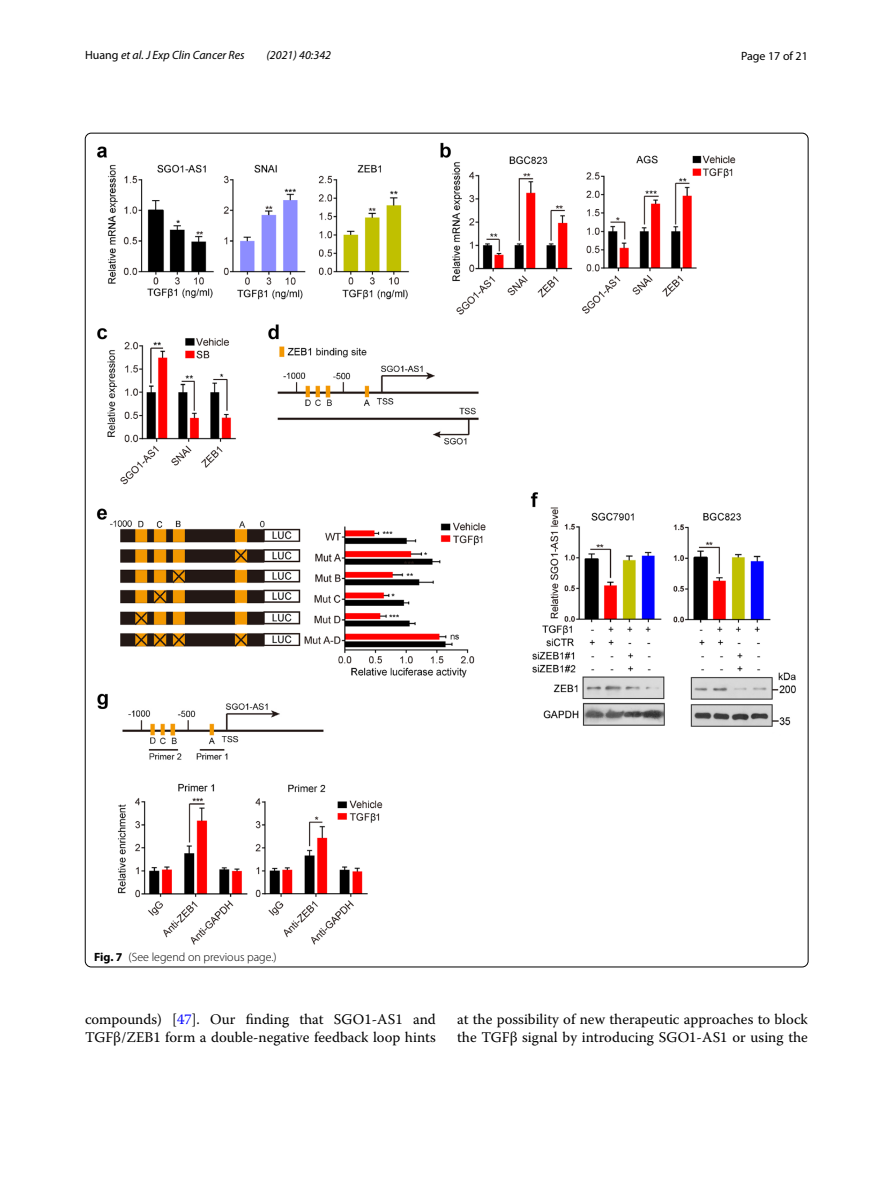
<style>
.page{position:relative;width:893px;height:1187px;background:#fff}
.page>*{position:absolute;margin:0;border:0;box-sizing:border-box;transform-origin:0 0}
.t1{font:14.7px/18px "Warnock Pro";color:#000}
.t2{font:italic 12px "Myriad Pro";color:#000}
.t3{font:300 12px "Myriad Pro";color:#000}
.t4{font:12px "Myriad Pro";color:#000}
.s1{font-style:normal}
.s2{font-weight:700}
.s3{color:#00f}
</style>
<div class="page">
<img style="left:96px;top:142px;width:700px;height:803px">
<p class="t2" style="left:85px;top:48px;width:161px"><span class="s1">Huang</span> et al. J Exp Clin Cancer Res</p>
<p class="t2" style="left:266px;top:48px;width:66px">(2021) 40:342</p>
<p class="t4" style="left:741px;top:48px;width:68px">Page 17 of 21</p>
<p class="t3" style="left:94px;top:950px;width:184px"><span class="s2">Fig. 7</span> (See legend on previous page.)</p>
<p class="t1" style="left:85px;top:1010px;width:352px">compounds) [<span class="s3">47</span>]. Our finding that SGO1-AS1 and<br>TGFβ/ZEB1 form a double-negative feedback loop hints</p>
<p class="t1" style="left:457px;top:1010px;width:352px">at the possibility of new therapeutic approaches to block the TGFβ signal by introducing SGO1-AS1 or using the</p>
</div>
